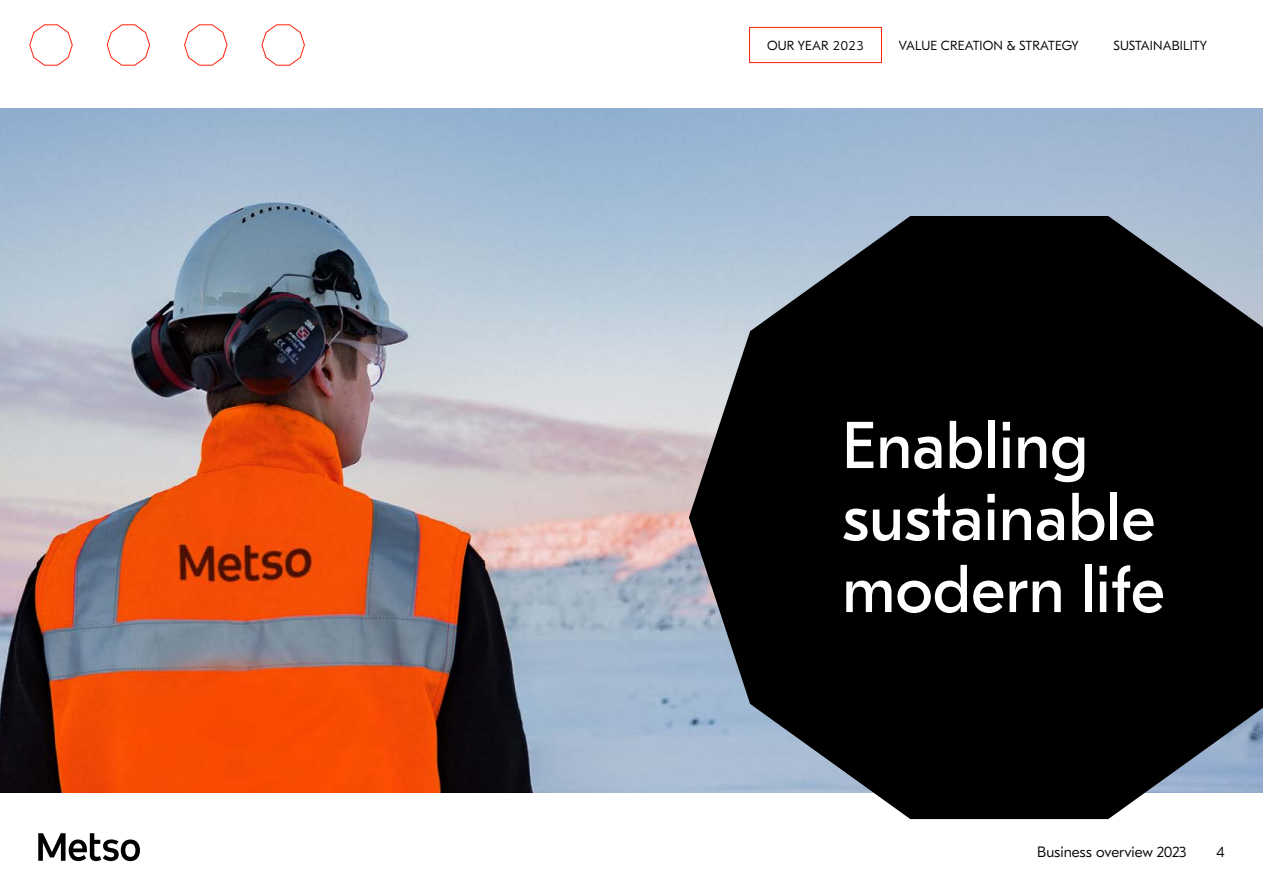
<style>
.page{position:relative;width:1263px;height:893px;background:#fff}
.page>*{position:absolute;margin:0;border:0;box-sizing:border-box;transform-origin:0 0}
.t1{font:66px/72px "GT Eesti Pro Text";color:#fff}
.t2{font:300 15px "GT Eesti Pro Text";color:#000}
.t3{font:300 13.2px "GT Eesti Pro Text";letter-spacing:.01em;color:#000}
</style>
<div class="page">
<svg style="left:38px;top:833px;width:102px;height:28px"></svg>
<svg style="left:29px;top:24px;width:44px;height:42px"></svg>
<svg style="left:106px;top:24px;width:44px;height:42px"></svg>
<svg style="left:184px;top:24px;width:44px;height:42px"></svg>
<svg style="left:261px;top:24px;width:44px;height:42px"></svg>
<img style="left:0;top:108px;width:1263px;height:684px">
<svg style="left:689px;top:216px;width:574px;height:603px;fill:#000"></svg>
<div style="left:749px;top:27px;width:133px;height:36px;border:1px solid #ff230a"></div>
<p class="t3" style="left:767px;top:38px;width:98px">OUR YEAR 2023</p>
<p class="t3" style="left:899px;top:38px;width:181px">VALUE CREATION &amp; STRATEGY</p>
<p class="t3" style="left:1113px;top:38px;width:95px">SUSTAINABILITY</p>
<h1 class="t1" style="left:842px;top:411px;width:324px">Enabling sustainable modern life</h1>
<p class="t2" style="left:1037px;top:844px;width:151px">Business overview 2023</p>
<p class="t2" style="left:1216px;top:844px;width:10px">4</p>
</div>
